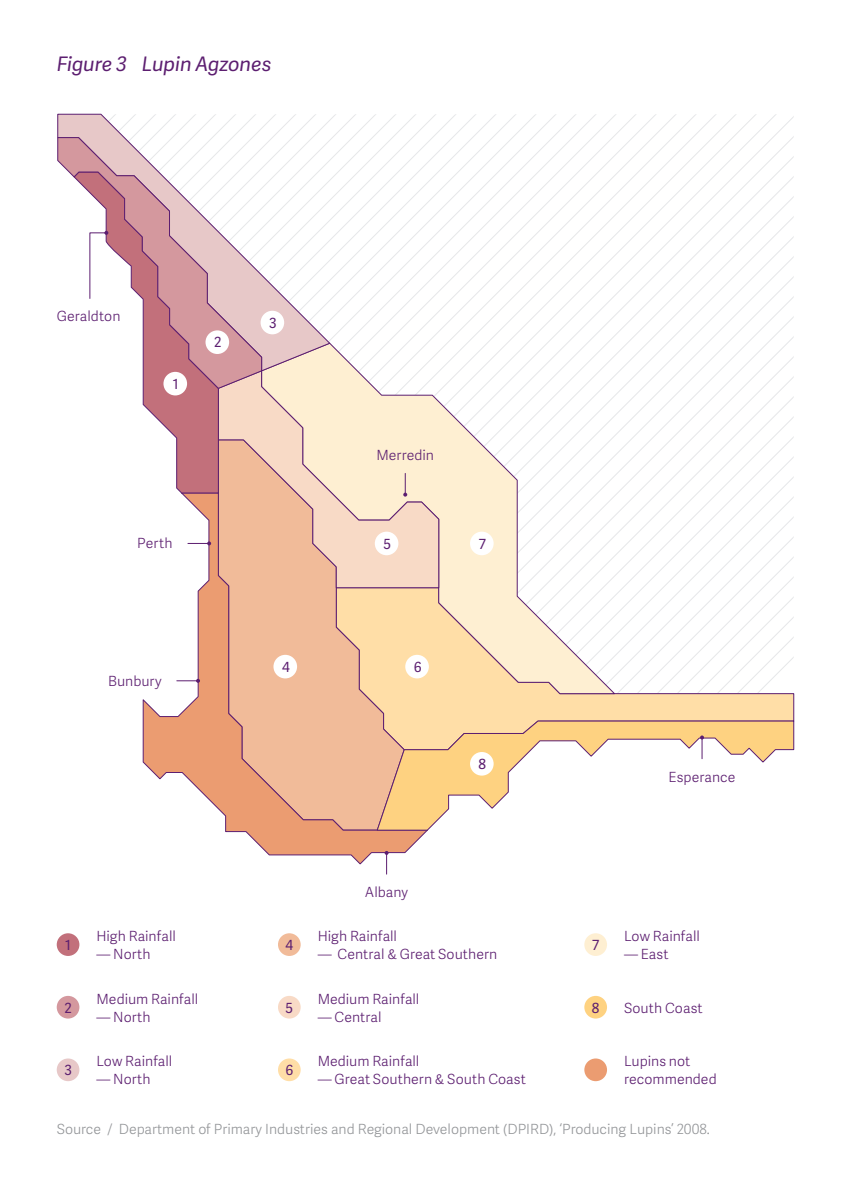
<style>
.page{position:relative;width:851px;height:1191px;background:#fff}
.page>*{position:absolute;margin:0;border:0;box-sizing:border-box;transform-origin:0 0}
.t1{font:italic 20px "Adelle Sans";letter-spacing:-.005em;color:#5c1e70}
.t2{font:300 14px/18px "Adelle Sans";letter-spacing:.005em;color:#5c1e70}
.t3{font:300 14px "Adelle Sans";color:#939598}
.t4{font:14px "Adelle Sans";color:#5c1e70}
</style>
<div class="page">
<div style="left:57px;top:933px;width:22px;height:23px;background:#c2707b;border-radius:50%"></div>
<div style="left:278px;top:933px;width:22px;height:23px;background:#f1bb99;border-radius:50%"></div>
<div style="left:584px;top:933px;width:23px;height:23px;background:#feefd2;border-radius:50%"></div>
<div style="left:57px;top:996px;width:22px;height:22px;background:#d4989e;border-radius:50%"></div>
<div style="left:278px;top:996px;width:22px;height:22px;background:#f8dac6;border-radius:50%"></div>
<div style="left:584px;top:996px;width:23px;height:22px;background:#fed281;border-radius:50%"></div>
<div style="left:57px;top:1058px;width:22px;height:23px;background:#e7c8c8;border-radius:50%"></div>
<div style="left:278px;top:1058px;width:22px;height:23px;background:#ffdea7;border-radius:50%"></div>
<div style="left:584px;top:1058px;width:23px;height:23px;background:#eb9c71;border-radius:50%"></div>
<svg style="left:429px;top:586px;width:365px;height:133px"></svg>
<svg style="left:331px;top:342px;width:285px;height:352px"></svg>
<svg style="left:57px;top:113px;width:274px;height:256px"></svg>
<svg style="left:219px;top:369px;width:220px;height:220px;background:#f8e2cb"></svg>
<svg style="left:142px;top:492px;width:287px;height:373px"></svg>
<svg style="left:376px;top:719px;width:418px;height:112px"></svg>
<svg style="left:142px;top:389px;width:77px;height:105px"></svg>
<svg style="left:57px;top:136px;width:205px;height:253px"></svg>
<svg style="left:58px;top:114px;width:61px;height:275px"></svg>
<svg style="left:188px;top:541px;width:23px;height:4px"></svg>
<svg style="left:177px;top:679px;width:23px;height:4px"></svg>
<svg style="left:403px;top:473px;width:4px;height:23px"></svg>
<svg style="left:384px;top:851px;width:4px;height:23px"></svg>
<svg style="left:700px;top:735px;width:4px;height:23px"></svg>
<div style="left:163px;top:372px;width:24px;height:23px;background:#fff;border-radius:50%"></div>
<div style="left:273px;top:655px;width:24px;height:23px;background:#fff;border-radius:50%"></div>
<div style="left:405px;top:655px;width:24px;height:23px;background:#fff;border-radius:50%"></div>
<div style="left:375px;top:531px;width:23px;height:24px;background:#fff;border-radius:50%"></div>
<div style="left:470px;top:531px;width:23px;height:24px;background:#fff;border-radius:50%"></div>
<div style="left:470px;top:752px;width:23px;height:23px;background:#fff;border-radius:50%"></div>
<div style="left:205px;top:330px;width:24px;height:24px;background:#fff;border-radius:50%"></div>
<div style="left:260px;top:311px;width:24px;height:23px;background:#fff;border-radius:50%"></div>
<p class="t1" style="left:57px;top:50px;width:216px">Figure 3 Lupin Agzones</p>
<p class="t2" style="left:57px;top:307px;width:65px">Geraldton</p>
<p class="t4" style="left:173px;top:374px;width:7px">1</p>
<p class="t4" style="left:214px;top:332px;width:9px">2</p>
<p class="t2" style="left:137px;top:534px;width:37px">Perth</p>
<p class="t2" style="left:108px;top:671px;width:55px">Bunbury</p>
<p class="t4" style="left:65px;top:935px;width:7px">1</p>
<p class="t4" style="left:64px;top:997px;width:9px">2</p>
<p class="t2" style="left:96px;top:926px;width:81px">High Rainfall</p>
<p class="t2" style="left:96px;top:944px;width:56px">— North</p>
<p class="t2" style="left:96px;top:989px;width:103px">Medium Rainfall</p>
<p class="t2" style="left:96px;top:1007px;width:56px">— North</p>
<p class="t4" style="left:269px;top:313px;width:9px">3</p>
<p class="t2" style="left:376px;top:445px;width:59px">Merredin</p>
<p class="t4" style="left:383px;top:534px;width:9px">5</p>
<p class="t4" style="left:479px;top:534px;width:9px">7</p>
<p class="t4" style="left:282px;top:657px;width:9px">4</p>
<p class="t4" style="left:413px;top:657px;width:9px">6</p>
<p class="t2" style="left:365px;top:882px;width:45px">Albany</p>
<p class="t4" style="left:478px;top:754px;width:9px">8</p>
<p class="t4" style="left:285px;top:935px;width:9px">4</p>
<p class="t4" style="left:285px;top:997px;width:9px">5</p>
<p class="t2" style="left:317px;top:926px;width:81px">High Rainfall</p>
<p class="t2" style="left:317px;top:944px;width:181px">— Central &amp; Great Southern</p>
<p class="t2" style="left:317px;top:989px;width:103px">Medium Rainfall</p>
<p class="t2" style="left:317px;top:1007px;width:65px">— Central</p>
<p class="t2" style="left:668px;top:767px;width:68px">Esperance</p>
<p class="t4" style="left:592px;top:935px;width:9px">7</p>
<p class="t2" style="left:624px;top:926px;width:77px">Low Rainfall</p>
<p class="t2" style="left:624px;top:944px;width:46px">— East</p>
<p class="t4" style="left:592px;top:997px;width:9px">8</p>
<p class="t2" style="left:624px;top:998px;width:80px">South Coast</p>
<p class="t2" style="left:96px;top:1051px;width:77px">Low Rainfall</p>
<p class="t2" style="left:96px;top:1069px;width:56px">— North</p>
<p class="t2" style="left:317px;top:1051px;width:103px">Medium Rainfall</p>
<p class="t2" style="left:317px;top:1069px;width:210px">— Great Southern &amp; South Coast</p>
<p class="t2" style="left:624px;top:1051px;width:94px">Lupins not recommended</p>
<p class="t3" style="left:57px;top:1119px;width:654px">Source / Department of Primary Industries and Regional Development (DPIRD), ‘Producing Lupins’ 2008.</p>
<p class="t4" style="left:64px;top:1060px;width:9px">3</p>
<p class="t4" style="left:285px;top:1060px;width:9px">6</p>
</div>
